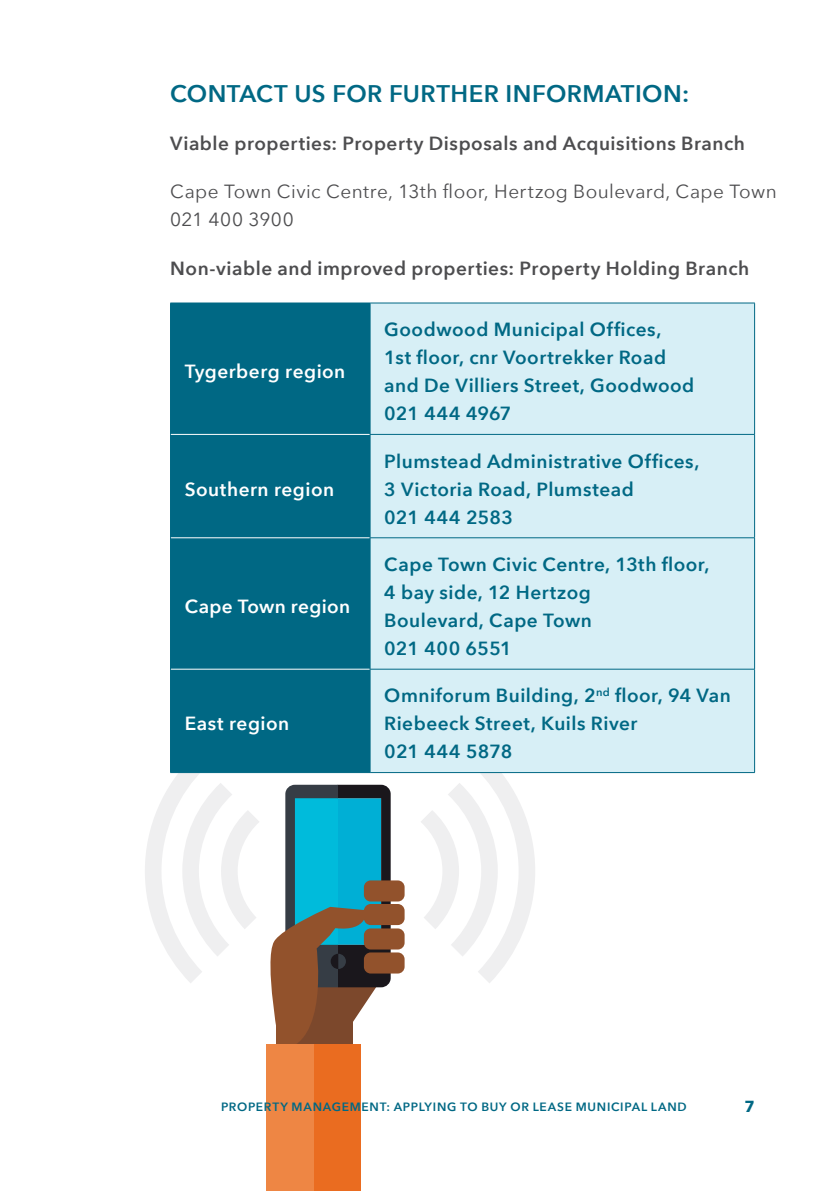
<style>
.page{position:relative;width:840px;height:1191px;background:#fff}
.page>*{position:absolute;margin:0;border:0;box-sizing:border-box;transform-origin:0 0}
.t1{font:600 24px "Avenir Next";letter-spacing:.015em;color:#006884}
.t2{font:600 19px/28px "Avenir Next";letter-spacing:.025em;color:#006884}
.t3{font:600 19px "Avenir Next";letter-spacing:.03em;color:#4d4d4f}
.t4{font:19px/28px "Avenir Next";letter-spacing:.025em;color:#4d4d4f}
.t5{font:600 19px "Avenir Next";letter-spacing:.025em;color:#fff}
.t6{font:700 16px "Avenir Next";color:#006884}
.t7{font:600 12px "Avenir Next";letter-spacing:.06em;color:#006884}
</style>
<div class="page">
<svg style="left:420px;top:773px;width:115px;height:210px"></svg>
<div style="left:363px;top:880px;width:41px;height:21px;background:#92522c;border-radius:7px"></div>
<div style="left:363px;top:904px;width:41px;height:21px;background:#92522c;border-radius:7px"></div>
<div style="left:363px;top:928px;width:41px;height:21px;background:#92522c;border-radius:7px"></div>
<div style="left:363px;top:952px;width:41px;height:21px;background:#92522c;border-radius:7px"></div>
<svg style="left:145px;top:773px;width:245px;height:288px"></svg>
<div style="left:276px;top:1009px;width:13px;height:48px;background:#92522c"></div>
<div style="left:266px;top:1044px;width:52px;height:147px;background:#ee8644"></div>
<div style="left:314px;top:1044px;width:46px;height:147px;background:#ea6c20"></div>
<div style="left:171px;top:304px;width:198px;height:468px;background:#006884"></div>
<div style="left:370px;top:304px;width:383px;height:468px;background:#d7eff6"></div>
<hr style="left:171px;top:434px;width:198px;height:1px;background:#fff">
<hr style="left:171px;top:537px;width:198px;height:1px;background:#fff">
<hr style="left:171px;top:669px;width:198px;height:1px;background:#fff">
<hr style="left:370px;top:303px;width:384px;height:1px;background:#006884">
<hr style="left:753px;top:303px;width:1px;height:131px;background:#006884">
<hr style="left:369px;top:434px;width:385px;height:1px;background:#006884">
<hr style="left:753px;top:434px;width:1px;height:103px;background:#006884">
<hr style="left:369px;top:537px;width:385px;height:1px;background:#006884">
<hr style="left:753px;top:538px;width:1px;height:131px;background:#006884">
<hr style="left:369px;top:669px;width:385px;height:1px;background:#006884">
<hr style="left:753px;top:669px;width:1px;height:103px;background:#006884">
<hr style="left:370px;top:772px;width:384px;height:1px;background:#006884">
<hr style="left:170px;top:303px;width:200px;height:1px;background:#006884">
<hr style="left:170px;top:303px;width:1px;height:131px;background:#006884">
<hr style="left:369px;top:303px;width:1px;height:131px;background:#006884">
<hr style="left:170px;top:434px;width:1px;height:104px;background:#006884">
<hr style="left:369px;top:434px;width:1px;height:103px;background:#006884">
<hr style="left:170px;top:538px;width:1px;height:131px;background:#006884">
<hr style="left:369px;top:538px;width:1px;height:131px;background:#006884">
<hr style="left:170px;top:669px;width:1px;height:103px;background:#006884">
<hr style="left:369px;top:669px;width:1px;height:103px;background:#006884">
<hr style="left:170px;top:772px;width:200px;height:1px;background:#006884">
<p class="t1" style="left:170px;top:73px;width:520px">CONTACT US FOR FURTHER INFORMATION:</p>
<p class="t3" style="left:170px;top:127px;width:576px">Viable properties: Property Disposals and Acquisitions Branch</p>
<p class="t4" style="left:170px;top:176px;width:608px">Cape Town Civic Centre, 13th floor, Hertzog Boulevard, Cape Town<br>021 400 3900</p>
<p class="t3" style="left:170px;top:252px;width:580px">Non-viable and improved properties: Property Holding Branch</p>
<p class="t5" style="left:185px;top:355px;width:162px">Tygerberg region</p>
<p class="t5" style="left:185px;top:473px;width:151px">Southern region</p>
<p class="t5" style="left:185px;top:590px;width:167px">Cape Town region</p>
<p class="t5" style="left:185px;top:707px;width:106px">East region</p>
<p class="t2" style="left:384px;top:315px;width:311px">Goodwood Municipal Offices,<br>1st floor, cnr Voortrekker Road and De Villiers Street, Goodwood<br>021 444 4967</p>
<p class="t2" style="left:384px;top:446px;width:316px">Plumstead Administrative Offices,<br>3 Victoria Road, Plumstead<br>021 444 2583</p>
<p class="t2" style="left:384px;top:550px;width:326px">Cape Town Civic Centre, 13th floor,<br>4 bay side, 12 Hertzog<br>Boulevard, Cape Town<br>021 400 6551</p>
<p class="t2" style="left:384px;top:681px;width:348px">Omniforum Building, 2<sup>nd</sup> floor, 94 Van<br>Riebeeck Street, Kuils River<br>021 444 5878</p>
<p class="t7" style="left:221px;top:1096px;width:467px">PROPERTY MANAGEMENT: APPLYING TO BUY OR LEASE MUNICIPAL LAND</p>
<p class="t6" style="left:744px;top:1092px;width:12px">7</p>
</div>
